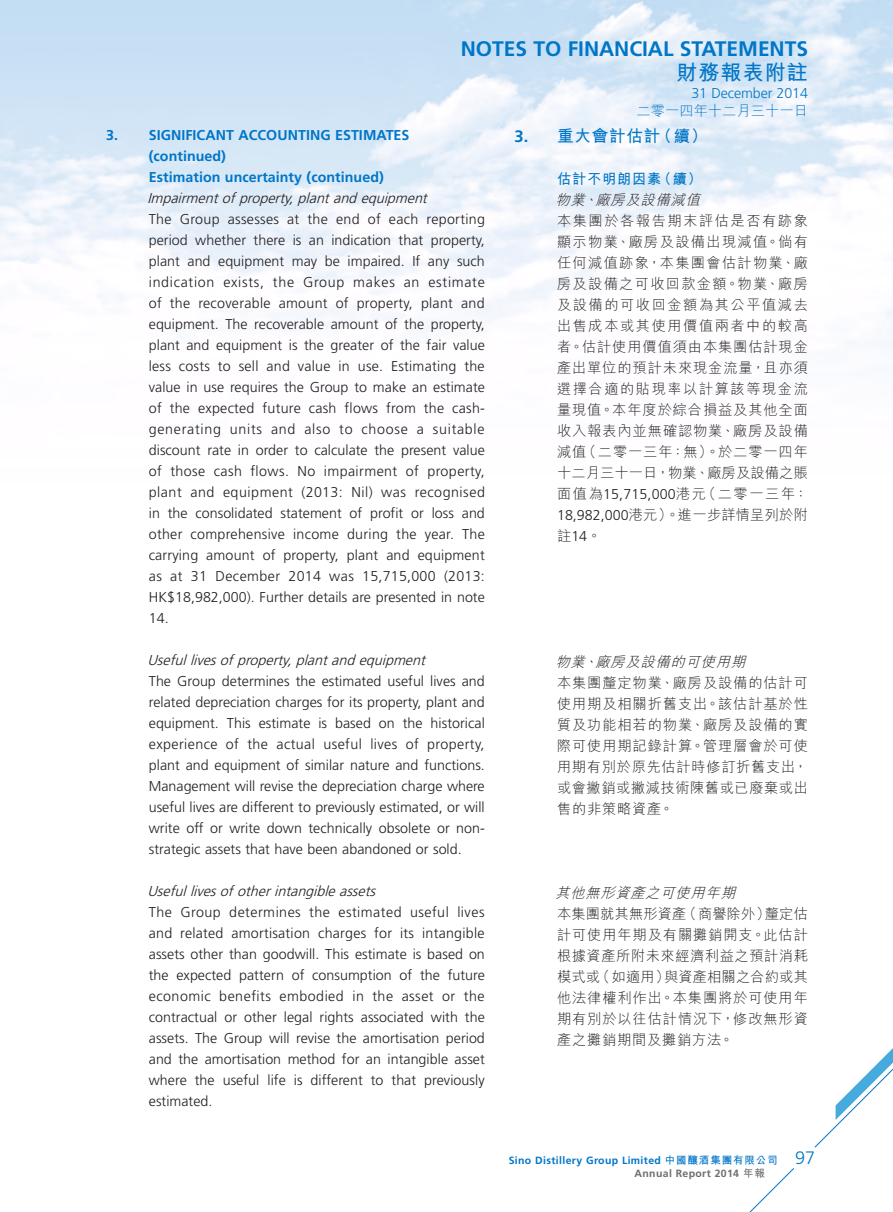
<style>
.page{position:relative;width:893px;height:1212px;background:#fff}
.page>*{position:absolute;margin:0;border:0;box-sizing:border-box;transform-origin:0 0}
.t1{font:700 21px "Frutiger LT Std";color:#0076c7}
.t2{font:700 21px "M Hei HK";letter-spacing:.055em;color:#0076c7}
.t3{font:300 18px "Frutiger LT Std";color:#0076c7}
.C_Heading_1{font:700 16.5px "M Hei HK";letter-spacing:.055em;color:#0076c7}
.Body_Text{font:300 14.25px/21px "Frutiger LT Std";letter-spacing:.005em;color:#231f20;text-align:justify}
.C_Body_Text{font:300 14.25px/21px "M Hei HK";letter-spacing:.055em;color:#231f20;text-align:justify}
.Heading_3{font:italic 300 14.25px "Frutiger LT Std";color:#231f20}
.Heading_1{font:700 14.25px/21px "Frutiger LT Std";letter-spacing:.005em;color:#0076c7}
.C_Heading_3{font:italic 300 14.25px "M Hei HK";color:#231f20}
.Heading_2{font:700 14.25px "Frutiger LT Std";letter-spacing:.005em;color:#0076c7}
.t4{font:300 14.25px "Frutiger LT Std";letter-spacing:-.005em;color:#0076c7}
.t5{font:300 14.25px "M Hei HK";letter-spacing:.005em;color:#0076c7}
.C_Heading_2{font:700 14.25px "M Hei HK";letter-spacing:.055em;color:#0076c7}
.t6{font:700 10.5px/12.8px "Frutiger LT Std";letter-spacing:.035em;color:#0076c7}
.s1{font-family:"Frutiger LT Std"}
.s2{font-family:"M Hei HK"}
.s3{color:#6c6d70}
.s4{font-family:"M Hei HK";color:#6c6d70}
</style>
<div class="page">
<svg style="left:814px;top:1048px;width:79px;height:100px"></svg>
<svg style="left:749px;top:1168px;width:45px;height:44px"></svg>
<h1 class="t1" style="left:461px;top:36px;width:349px">NOTES TO FINANCIAL STATEMENTS</h1>
<h1 class="t2" style="left:676px;top:57px;width:133px">財務報表附註</h1>
<p class="t4" style="left:691px;top:85px;width:118px">31 December 2014</p>
<p class="t5" style="left:636px;top:103px;width:173px">二零一四年十二月三十一日</p>
<p class="Heading_1" style="left:149px;top:125px;width:262px;text-indent:-43px">3. SIGNIFICANT ACCOUNTING ESTIMATES (continued)</p>
<p class="Heading_2" style="left:149px;top:169px;width:236px">Estimation uncertainty (continued)</p>
<p class="Heading_3" style="left:147px;top:190px;width:285px">Impairmentofproperty,plantandequipment</p>
<p class="Body_Text" style="left:149px;top:209px;width:338px">The Group assesses at the end of each reporting period whether there is an indication that property, plant and equipment may be impaired. If any such indication exists, the Group makes an estimate of the recoverable amount of property, plant and equipment. The recoverable amount of the property, plant and equipment is the greater of the fair value less costs to sell and value in use. Estimating the value in use requires the Group to make an estimate of the expected future cash flows from the cash&shy;generating units and also to choose a suitable discount rate in order to calculate the present value of those cash flows. No impairment of property, plant and equipment (2013: Nil) was recognised in the consolidated statement of profit or loss and other comprehensive income during the year. The carrying amount of property, plant and equipment as at 31 December 2014 was 15,715,000 (2013:<br>HK$18,982,000). Further details are presented in note 14.</p>
<p class="Heading_3" style="left:147px;top:652px;width:283px">Usefullivesofproperty,plantandequipment</p>
<p class="Body_Text" style="left:149px;top:671px;width:338px">The Group determines the estimated useful lives and related depreciation charges for its property, plant and equipment. This estimate is based on the historical experience of the actual useful lives of property, plant and equipment of similar nature and functions.<br>Management will revise the depreciation charge where useful lives are different to previously estimated, or will write off or write down technically obsolete or non&shy;strategic assets that have been abandoned or sold.</p>
<p class="Heading_3" style="left:147px;top:883px;width:234px">Usefullivesofotherintangibleassets</p>
<p class="Body_Text" style="left:149px;top:902px;width:338px">The Group determines the estimated useful lives and related amortisation charges for its intangible assets other than goodwill. This estimate is based on the expected pattern of consumption of the future economic benefits embodied in the asset or the contractual or other legal rights associated with the assets. The Group will revise the amortisation period and the amortisation method for an intangible asset where the useful life is different to that previously estimated.</p>
<p class="C_Heading_1" style="left:514px;top:124px;width:195px"><span class="s1">3.</span> 重大會計估計（續）</p>
<p class="C_Heading_2" style="left:557px;top:169px;width:147px">估計不明朗因素（續）</p>
<p class="C_Heading_3" style="left:556px;top:193px;width:150px">物業、廠房及設備減值</p>
<p class="C_Body_Text" style="left:557px;top:210px;width:252px">本集團於各報告期末評估是否有跡象顯示物業、廠房及設備出現減值。倘有任何減值跡象，本集團會估計物業、廠房及設備之可收回款金額。物業、廠房及設備的可收回金額為其公平值減去出售成本或其使用價值兩者中的較高者。估計使用價值須由本集團估計現金產出單位的預計未來現金流量，且亦須選擇合適的貼現率以計算該等現金流量現值。本年度於綜合損益及其他全面收入報表內並無確認物業、廠房及設備減值（二零一三年：無）。於二零一四年十二月三十一日，物業、廠房及設備之賬面值為<span class="s1">15,715,000</span>港元（二零一三年：<span class="s1">18,982,000</span>港元）。進一步詳情呈列於附註<span class="s1">14</span>。</p>
<p class="C_Heading_3" style="left:556px;top:655px;width:195px">物業、廠房及設備的可使用期</p>
<p class="C_Body_Text" style="left:557px;top:672px;width:252px">本集團釐定物業、廠房及設備的估計可使用期及相關折舊支出。該估計基於性質及功能相若的物業、廠房及設備的實際可使用期記錄計算。管理層會於可使用期有別於原先估計時修訂折舊支出，或會撇銷或撇減技術陳舊或已廢棄或出售的非策略資產。</p>
<p class="C_Heading_3" style="left:556px;top:886px;width:185px">其他無形資產之可使用年期</p>
<p class="C_Body_Text" style="left:557px;top:903px;width:252px">本集團就其無形資產（商譽除外）釐定估計可使用年期及有關攤銷開支。此估計根據資產所附未來經濟利益之預計消耗模式或（如適用）與資產相關之合約或其他法律權利作出。本集團將於可使用年期有別於以往估計情況下，修改無形資產之攤銷期間及攤銷方法。</p>
<p class="t6" style="left:635px;top:1154px;width:145px;text-indent:-126px">Sino Distillery Group Limited <span class="s2">中國釀酒集團有限公司<br></span><span class="s3">Annual Report 2014</span> <span class="s4">年報</span></p>
<p class="t3" style="left:795px;top:1147px;width:22px">97</p>
</div>
